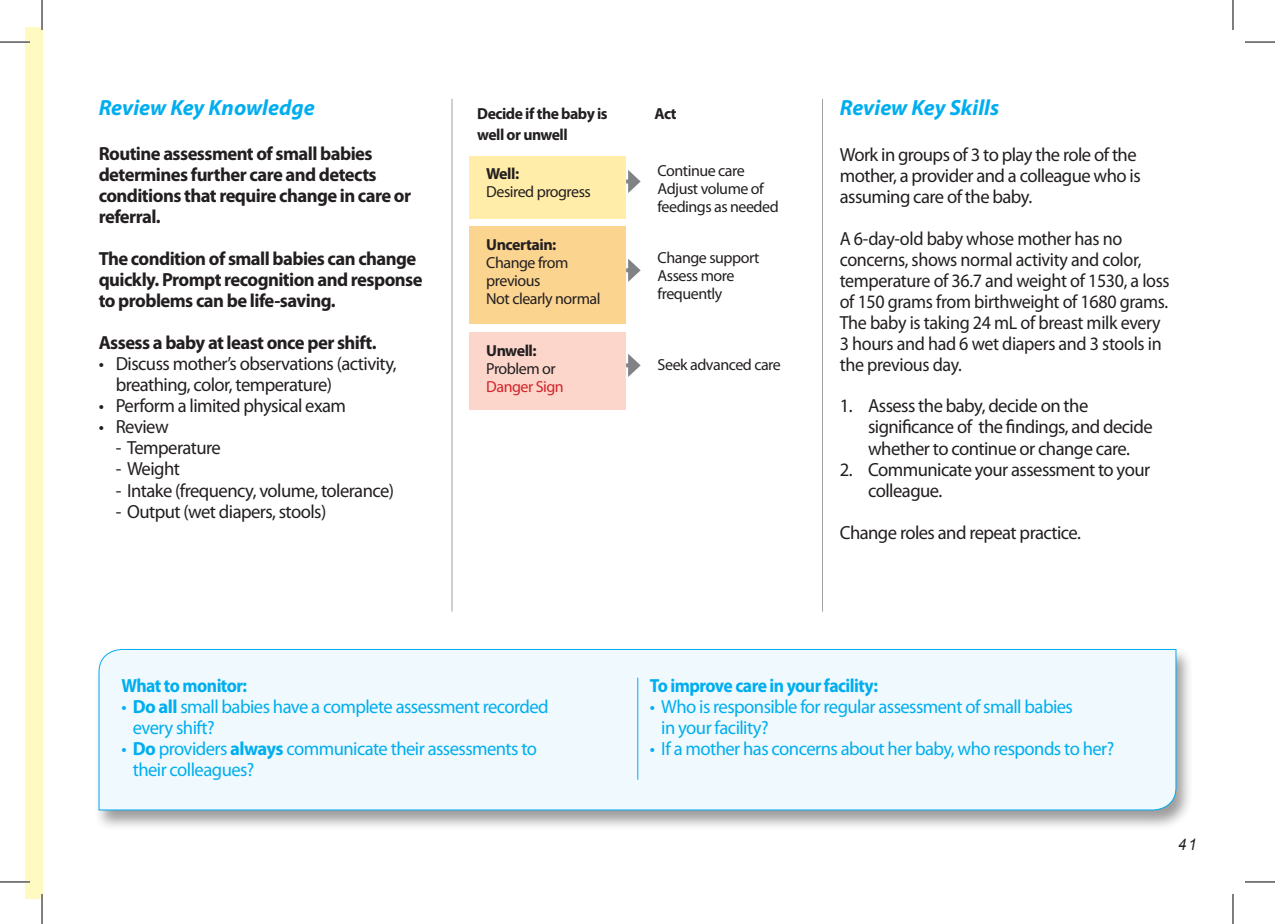
<style>
.page{position:relative;width:1275px;height:924px;background:#fff}
.page>*{position:absolute;margin:0;border:0;box-sizing:border-box;transform-origin:0 0}
.t1{font:italic 700 22px "Myriad Pro";color:#00aeef}
.t2{font:19px/21px "Myriad Pro";letter-spacing:-.03em;color:#231f20}
.t3{font:19px/21px "Myriad Pro";letter-spacing:-.03em;color:#00aeef}
.t4{font:700 19px/21px "Myriad Pro";letter-spacing:-.03em;color:#231f20}
.t5{font:19px/21px "Myriad Pro";letter-spacing:-.03em;color:#231f20;scale:.95 1}
.t6{font:700 19px "Myriad Pro";letter-spacing:-.03em;color:#00aeef;scale:.93 1}
.t7{font:16px/18px "Myriad Pro";letter-spacing:-.03em;color:#231f20}
.t8{font:700 16px/21px "Myriad Pro";letter-spacing:-.03em;color:#231f20}
.t9{font:16px "Myriad Pro";letter-spacing:-.03em;color:#d1232a}
.t10{font:italic 16px "Arial";color:#231f20;scale:.91 1}
.s1{font-weight:700}
</style>
<div class="page">
<div style="left:469px;top:156px;width:157px;height:62px;background:#ffeda9"></div>
<div style="left:469px;top:226px;width:157px;height:98px;background:#fbd490"></div>
<div style="left:469px;top:332px;width:157px;height:77px;background:#fcd6cb"></div>
<div style="left:94px;top:647px;width:1099px;height:183px;background:#231f20;opacity:.45"></div>
<div style="left:98px;top:648px;width:1078px;height:162px;background:#f0f9fd"></div>
<hr style="left:451px;top:99px;width:1px;height:512px;background:#231f20">
<hr style="left:822px;top:99px;width:1px;height:512px;background:#231f20">
<hr style="left:637px;top:677px;width:1px;height:102px;background:#00aeef">
<div style="left:25px;top:27px;width:17px;height:870px;background:#fffac1"></div>
<svg style="left:626px;top:170px;width:14px;height:23px"></svg>
<svg style="left:626px;top:259px;width:14px;height:23px"></svg>
<svg style="left:626px;top:354px;width:14px;height:23px"></svg>
<hr style="left:0;top:41px;width:30px;height:2px;background:#fff">
<hr style="left:0;top:880px;width:30px;height:2px;background:#fff">
<hr style="left:41px;top:0;width:2px;height:30px;background:#fff">
<hr style="left:41px;top:893px;width:2px;height:30px;background:#fff">
<hr style="left:0;top:42px;width:30px;height:1px;background:#000">
<hr style="left:1245px;top:42px;width:30px;height:1px;background:#000">
<hr style="left:0;top:881px;width:30px;height:1px;background:#000">
<hr style="left:1245px;top:881px;width:30px;height:1px;background:#000">
<hr style="left:42px;top:0;width:1px;height:30px;background:#000">
<hr style="left:42px;top:893px;width:1px;height:30px;background:#000">
<hr style="left:1232px;top:0;width:1px;height:30px;background:#000">
<hr style="left:1232px;top:893px;width:1px;height:30px;background:#000">
<p class="t1" style="left:99px;top:93px;width:218px">Review Key Knowledge</p>
<p class="t4" style="left:99px;top:143px;width:314px">Routine assessment of small babies determines further care and detects conditions that require change in care or referral.</p>
<p class="t4" style="left:99px;top:248px;width:325px">The condition of small babies can change quickly. Prompt recognition and response to problems can be life-saving.</p>
<p class="t4" style="left:99px;top:332px;width:279px">Assess a baby at least once per shift.</p>
<p class="t2" style="left:116px;top:353px;width:282px;text-indent:-17px">• Discuss mother’s observations (activity, breathing, color, temperature)</p>
<p class="t2" style="left:99px;top:395px;width:249px">• Perform a limited physical exam</p>
<p class="t2" style="left:99px;top:416px;width:71px">• Review</p>
<p class="t2" style="left:116px;top:437px;width:107px">- Temperature</p>
<p class="t2" style="left:116px;top:458px;width:66px">- Weight</p>
<p class="t2" style="left:116px;top:479px;width:280px">- Intake (frequency, volume, tolerance)</p>
<p class="t2" style="left:116px;top:500px;width:212px">- Output (wet diapers, stools)</p>
<p class="t8" style="left:477px;top:102px;width:132px">Decide if the baby is well or unwell</p>
<p class="t8" style="left:654px;top:102px;width:24px">Act</p>
<p class="t8" style="left:486px;top:163px;width:35px">Well:</p>
<p class="t7" style="left:486px;top:182px;width:106px">Desired progress</p>
<p class="t8" style="left:486px;top:233px;width:72px">Uncertain:</p>
<p class="t7" style="left:486px;top:253px;width:116px">Change from previous<br>Not clearly normal</p>
<p class="t8" style="left:486px;top:339px;width:52px">Unwell:</p>
<p class="t7" style="left:486px;top:359px;width:71px">Problem or</p>
<p class="t9" style="left:486px;top:376px;width:79px">Danger Sign</p>
<p class="t7" style="left:657px;top:161px;width:123px">Continue care<br>Adjust volume of feedings as needed</p>
<p class="t7" style="left:657px;top:248px;width:103px">Change support<br>Assess more frequently</p>
<p class="t7" style="left:657px;top:355px;width:125px">Seek advanced care</p>
<p class="t1" style="left:839px;top:93px;width:161px">Review Key Skills</p>
<p class="t2" style="left:839px;top:144px;width:302px">Work in groups of 3 to play the role of the mother, a provider and a colleague who is assuming care of the baby.</p>
<p class="t5" style="left:839px;top:228px;width:349px">A 6-day-old baby whose mother has no concerns, shows normal activity and color, temperature of 36.7 and weight of 1530, a loss of 150 grams from birthweight of 1680 grams.<br>The baby is taking 24 mL of breast milk every 3 hours and had 6 wet diapers and 3 stools in the previous day.</p>
<p class="t2" style="left:868px;top:395px;width:286px;text-indent:-28px">1. Assess the baby, decide on the significance of the findings, and decide whether to continue or change care.</p>
<p class="t2" style="left:868px;top:458px;width:283px;text-indent:-28px">2. Communicate your assessment to your colleague.</p>
<p class="t2" style="left:839px;top:521px;width:243px">Change roles and repeat practice.</p>
<p class="t6" style="left:121px;top:672px;width:137px">What to monitor:</p>
<p class="t3" style="left:133px;top:695px;width:417px;text-indent:-11px">• <span class="s1">Do all</span> small babies have a complete assessment recorded every shift?</p>
<p class="t3" style="left:133px;top:737px;width:406px;text-indent:-11px">• <span class="s1">Do</span> providers <span class="s1">always</span> communicate their assessments to their colleagues?</p>
<p class="t6" style="left:650px;top:672px;width:247px">To improve care in your facility:</p>
<p class="t3" style="left:661px;top:695px;width:413px;text-indent:-11px">• Who is responsible for regular assessment of small babies in your facility?</p>
<p class="t3" style="left:650px;top:737px;width:466px">• If a mother has concerns about her baby, who responds to her?</p>
<p class="t10" style="left:1178px;top:833px;width:22px">41</p>
</div>
